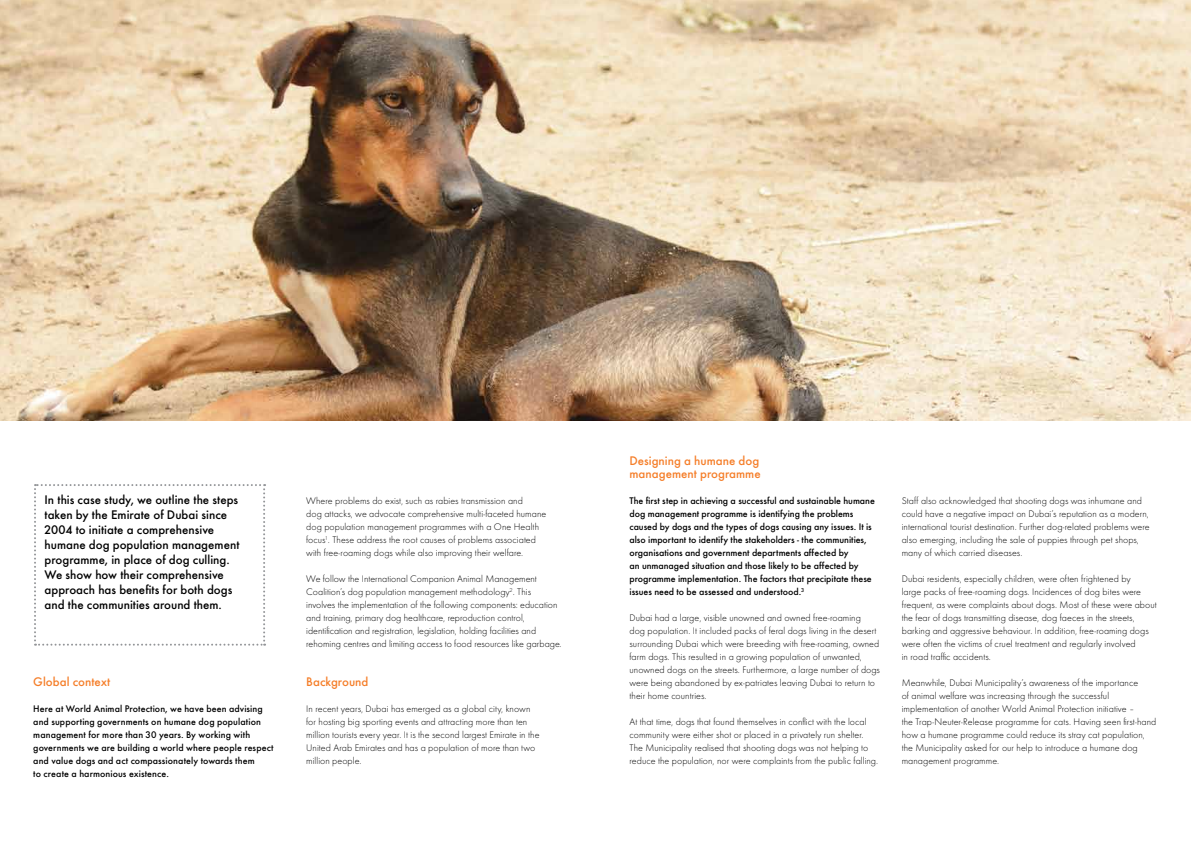
<style>
.page{position:relative;width:1191px;height:842px;background:#fff}
.page>*{position:absolute;margin:0;border:0;box-sizing:border-box;transform-origin:0 0}
.t1{font:500 13px/15px "Futura Round";color:#000}
.t2{font:500 13px/13px "Futura Round";color:#f57e29}
.t3{font:300 10px/13px "Futura Round";letter-spacing:.005em;color:#000}
.t4{font:500 10px/13px "Futura Round";color:#000}
</style>
<div class="page">
<img style="left:0;top:0;width:1191px;height:421px">
<svg style="left:34px;top:484px;width:231px;height:162px"></svg>
<p class="t1" style="left:45px;top:491px;width:196px">In this case study, we outline the steps taken by the Emirate of Dubai since 2004 to initiate a comprehensive humane dog population management programme, in place of dog culling.<br>We show how their comprehensive approach has benefits for both dogs and the communities around them.</p>
<h1 class="t2" style="left:33px;top:674px;width:78px">Global context</h1>
<p class="t4" style="left:33px;top:701px;width:242px">Here at World Animal Protection, we have been advising and supporting governments on humane dog population management for more than 30 years. By working with governments we are building a world where people respect and value dogs and act compassionately towards them<br>to create a harmonious existence.</p>
<p class="t3" style="left:306px;top:494px;width:241px">Where problems do exist, such as rabies transmission and<br>dog attacks, we advocate comprehensive multi-faceted humane dog population management programmes with a One Health focus<sup>1</sup>. These address the root causes of problems associated with free-roaming dogs while also improving their welfare.</p>
<p class="t3" style="left:306px;top:572px;width:257px">We follow the International Companion Animal Management Coalition’s dog population management methodology<sup>2</sup>. This involves the implementation of the following components: education and training, primary dog healthcare, reproduction control, identification and registration, legislation, holding facilities and rehoming centres and limiting access to food resources like garbage.</p>
<h1 class="t2" style="left:306px;top:674px;width:64px">Background</h1>
<p class="t3" style="left:306px;top:702px;width:235px">In recent years, Dubai has emerged as a global city, known for hosting big sporting events and attracting more than ten million tourists every year. It is the second largest Emirate in the United Arab Emirates and has a population of more than two million people.</p>
<h1 class="t2" style="left:629px;top:453px;width:133px">Designing a humane dog management programme</h1>
<p class="t4" style="left:629px;top:493px;width:247px">The first step in achieving a successful and sustainable humane dog management programme is identifying the problems caused by dogs and the types of dogs causing any issues. It is also important to identify the stakeholders - the communities, organisations and government departments affected by<br>an unmanaged situation and those likely to be affected by programme implementation. The factors that precipitate these issues need to be assessed and understood.<sup>3</sup></p>
<p class="t3" style="left:629px;top:611px;width:252px">Dubai had a large, visible unowned and owned free-roaming<br>dog population. It included packs of feral dogs living in the desert surrounding Dubai which were breeding with free-roaming, owned farm dogs. This resulted in a growing population of unwanted, unowned dogs on the streets. Furthermore, a large number of dogs were being abandoned by ex-patriates leaving Dubai to return to their home countries.</p>
<p class="t3" style="left:629px;top:715px;width:250px">At that time, dogs that found themselves in conflict with the local community were either shot or placed in a privately run shelter.<br>The Municipality realised that shooting dogs was not helping to reduce the population, nor were complaints from the public falling.</p>
<p class="t3" style="left:901px;top:494px;width:249px">Staff also acknowledged that shooting dogs was inhumane and could have a negative impact on Dubai’s reputation as a modern, international tourist destination. Further dog-related problems were also emerging, including the sale of puppies through pet shops, many of which carried diseases.</p>
<p class="t3" style="left:901px;top:572px;width:256px">Dubai residents, especially children, were often frightened by<br>large packs of free-roaming dogs. Incidences of dog bites were frequent, as were complaints about dogs. Most of these were about the fear of dogs transmitting disease, dog faeces in the streets, barking and aggressive behaviour. In addition, free-roaming dogs were often the victims of cruel treatment and regularly involved<br>in road traffic accidents.</p>
<p class="t3" style="left:901px;top:676px;width:256px">Meanwhile, Dubai Municipality’s awareness of the importance<br>of animal welfare was increasing through the successful implementation of another World Animal Protection initiative –<br>the Trap-Neuter-Release programme for cats. Having seen first-hand how a humane programme could reduce its stray cat population, the Municipality asked for our help to introduce a humane dog management programme.</p>
</div>
